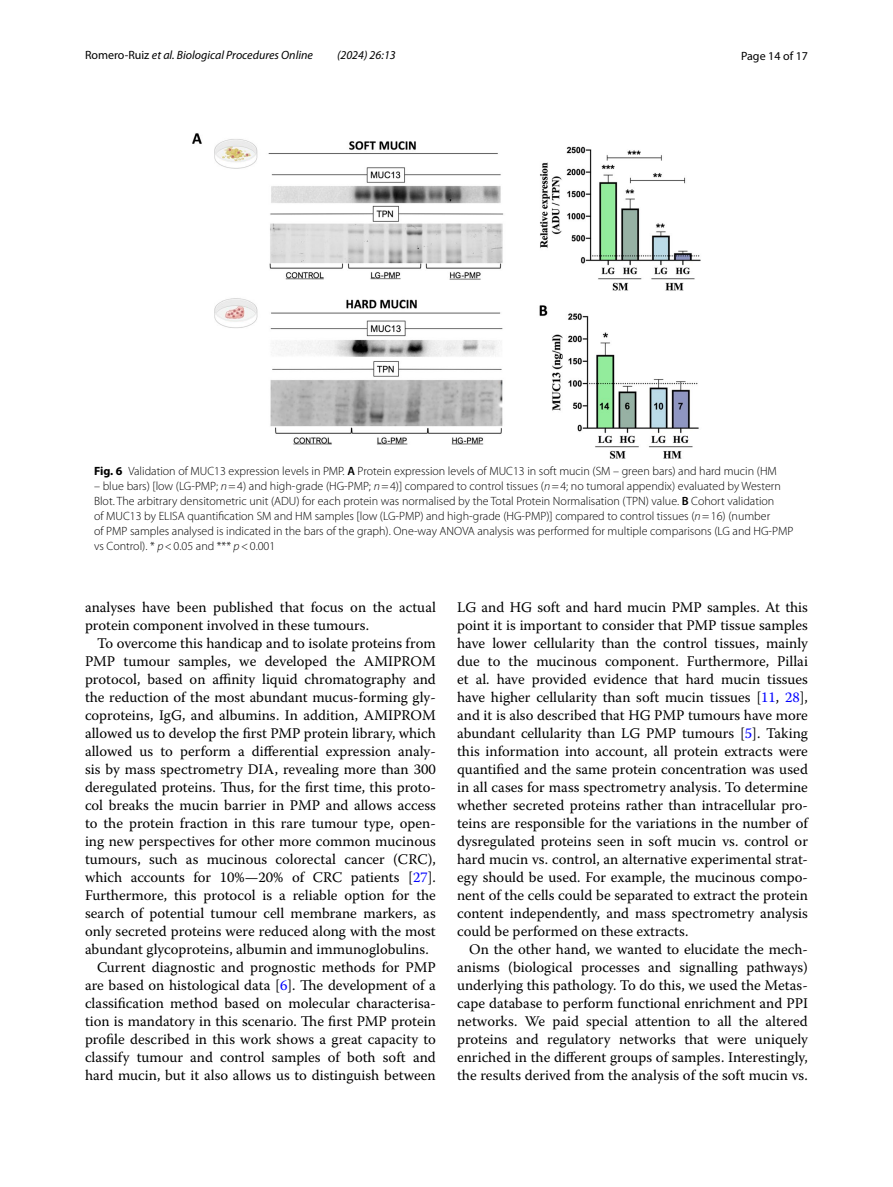
<style>
.page{position:relative;width:893px;height:1187px;background:#fff}
.page>*{position:absolute;margin:0;border:0;box-sizing:border-box;transform-origin:0 0}
.t1{font:14.7px/18px "Warnock Pro";color:#000;text-align:justify}
.t2{font:300 12px/15px "Myriad Pro";color:#000}
.t3{font:italic 12px "Myriad Pro";color:#000}
.t4{font:12px "Myriad Pro";color:#000}
.s1{font-style:normal}
.s2{font-weight:700}
.s3{font-weight:600}
.s4{font-style:italic}
.s5{color:#00f}
</style>
<div class="page">
<img style="left:192px;top:133px;width:509px;height:326px">
<p class="t3" style="left:85px;top:48px;width:229px"><span class="s1">Romero‑Ruiz</span> et al. Biological Procedures Online</p>
<p class="t3" style="left:337px;top:48px;width:60px">(2024) 26:13</p>
<p class="t4" style="left:741px;top:48px;width:68px">Page 14 of 17</p>
<p class="t2" style="left:94px;top:463px;width:684px"><span class="s2">Fig. 6</span> Validation of MUC13 expression levels in PMP. <span class="s3">A</span> Protein expression levels of MUC13 in soft mucin (SM – green bars) and hard mucin (HM</p>
<p class="t2" style="left:94px;top:478px;width:701px">– blue bars) [low (LG-PMP; <span class="s4">n</span>=4) and high-grade (HG-PMP; <span class="s4">n</span>=4)] compared to control tissues (<span class="s4">n</span>=4; no tumoral appendix) evaluated by Western Blot. The arbitrary densitometric unit (ADU) for each protein was normalised by the Total Protein Normalisation (TPN) value. <span class="s3">B</span> Cohort validation<br>of MUC13 by ELISA quantification SM and HM samples [low (LG-PMP) and high-grade (HG-PMP)] compared to control tissues (<span class="s4">n</span>=16) (number<br>of PMP samples analysed is indicated in the bars of the graph). One-way ANOVA analysis was performed for multiple comparisons (LG and HG-PMP vs Control). * <span class="s4">p</span>&lt;0.05 and *** <span class="s4">p</span>&lt;0.001</p>
<p class="t1" style="left:85px;top:597px;width:352px">analyses have been published that focus on the actual protein component involved in these tumours.</p>
<p class="t1" style="left:97px;top:633px;width:340px">To overcome this handicap and to isolate proteins from</p>
<p class="t1" style="left:85px;top:651px;width:352px">PMP tumour samples, we developed the AMIPROM</p>
<p class="t1" style="left:85px;top:669px;width:352px">protocol, based on affinity liquid chromatography and</p>
<p class="t1" style="left:85px;top:687px;width:352px">the reduction of the most abundant mucus-forming gly-</p>
<p class="t1" style="left:85px;top:705px;width:352px">coproteins, IgG, and albumins. In addition, AMIPROM</p>
<p class="t1" style="left:85px;top:723px;width:352px">allowed us to develop the first PMP protein library, which</p>
<p class="t1" style="left:85px;top:741px;width:352px">allowed us to perform a differential expression analy-</p>
<p class="t1" style="left:85px;top:759px;width:352px">sis by mass spectrometry DIA, revealing more than 300</p>
<p class="t1" style="left:85px;top:777px;width:352px">deregulated proteins. Thus, for the first time, this proto-</p>
<p class="t1" style="left:85px;top:795px;width:352px">col breaks the mucin barrier in PMP and allows access</p>
<p class="t1" style="left:85px;top:813px;width:352px">to the protein fraction in this rare tumour type, open-</p>
<p class="t1" style="left:85px;top:831px;width:352px">ing new perspectives for other more common mucinous</p>
<p class="t1" style="left:85px;top:849px;width:352px">tumours, such as mucinous colorectal cancer (CRC),</p>
<p class="t1" style="left:85px;top:867px;width:352px">which accounts for 10%—20% of CRC patients [<span class="s5">27</span>].</p>
<p class="t1" style="left:85px;top:885px;width:352px">Furthermore, this protocol is a reliable option for the</p>
<p class="t1" style="left:85px;top:903px;width:352px">search of potential tumour cell membrane markers, as</p>
<p class="t1" style="left:85px;top:921px;width:352px">only secreted proteins were reduced along with the most</p>
<p class="t1" style="left:85px;top:939px;width:345px">abundant glycoproteins, albumin and immunoglobulins.</p>
<p class="t1" style="left:97px;top:957px;width:340px">Current diagnostic and prognostic methods for PMP</p>
<p class="t1" style="left:85px;top:975px;width:352px">are based on histological data [<span class="s5">6</span>]. The development of a</p>
<p class="t1" style="left:85px;top:993px;width:352px">classification method based on molecular characterisa-</p>
<p class="t1" style="left:85px;top:1011px;width:352px">tion is mandatory in this scenario. The first PMP protein</p>
<p class="t1" style="left:85px;top:1029px;width:352px">profile described in this work shows a great capacity to</p>
<p class="t1" style="left:85px;top:1047px;width:352px">classify tumour and control samples of both soft and</p>
<p class="t1" style="left:85px;top:1065px;width:352px">hard mucin, but it also allows us to distinguish between</p>
<p class="t1" style="left:457px;top:597px;width:352px">LG and HG soft and hard mucin PMP samples. At this point it is important to consider that PMP tissue samples have lower cellularity than the control tissues, mainly due to the mucinous component. Furthermore, Pillai et al. have provided evidence that hard mucin tissues have higher cellularity than soft mucin tissues [<span class="s5">11</span>, <span class="s5">28</span>], and it is also described that HG PMP tumours have more abundant cellularity than LG PMP tumours [<span class="s5">5</span>]. Taking this information into account, all protein extracts were quantified and the same protein concentration was used in all cases for mass spectrometry analysis. To determine whether secreted proteins rather than intracellular pro&shy;teins are responsible for the variations in the number of dysregulated proteins seen in soft mucin vs. control or hard mucin vs. control, an alternative experimental strat&shy;egy should be used. For example, the mucinous compo&shy;nent of the cells could be separated to extract the protein content independently, and mass spectrometry analysis could be performed on these extracts.</p>
<p class="t1" style="left:457px;top:939px;width:352px;text-indent:12px">On the other hand, we wanted to elucidate the mech&shy;anisms (biological processes and signalling pathways) underlying this pathology. To do this, we used the Metas&shy;cape database to perform functional enrichment and PPI networks. We paid special attention to all the altered proteins and regulatory networks that were uniquely enriched in the different groups of samples. Interestingly, the results derived from the analysis of the soft mucin vs.</p>
</div>
